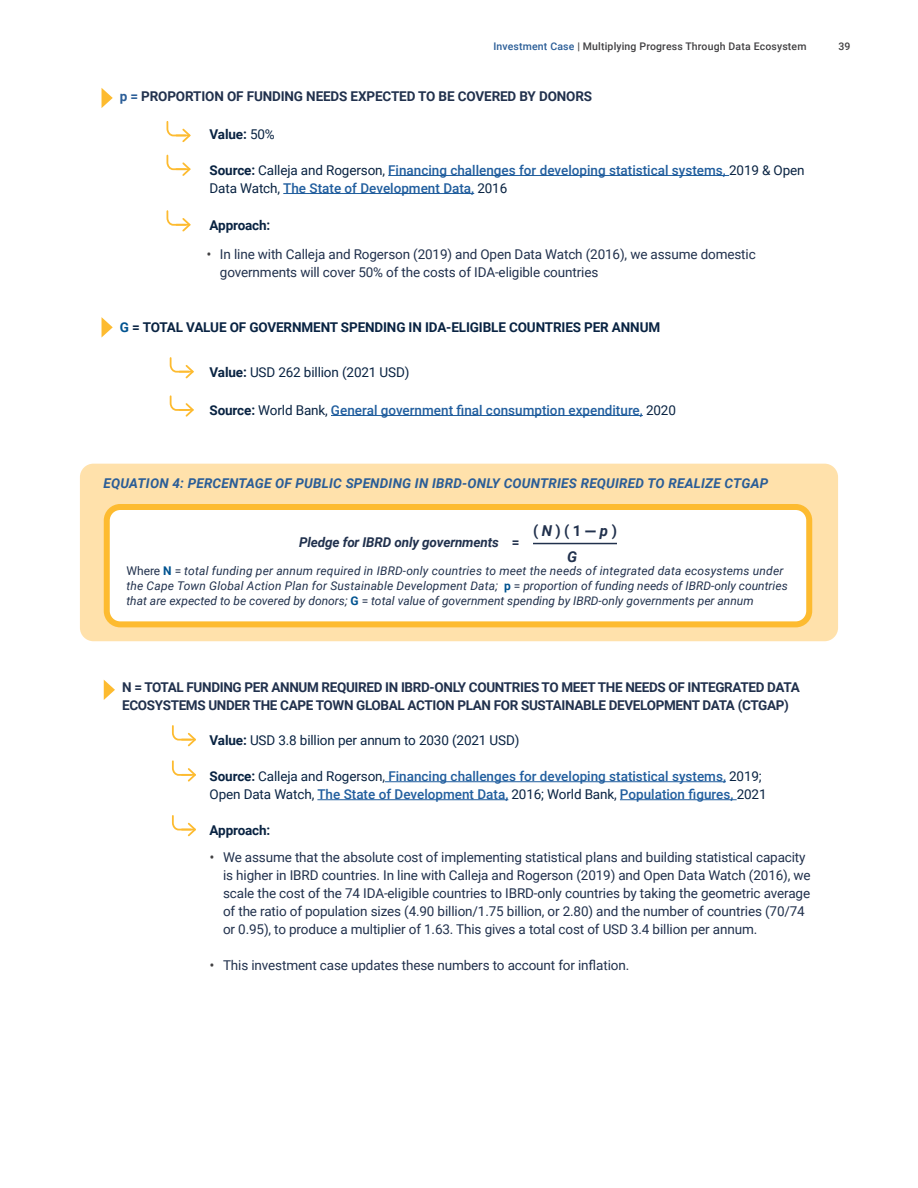
<style>
.page{position:relative;width:918px;height:1188px;background:#fff}
.page>*{position:absolute;margin:0;border:0;box-sizing:border-box;transform-origin:0 0}
.t1{font:700 15px/25.5px "Roboto";color:#21314d;text-align:center}
.t2{font:13.5px/18px "Roboto";letter-spacing:-.01em;color:#21314d}
.t3{font:500 13.5px/18px "Roboto";color:#215e9e}
.t4{font:700 13.5px/18px "Roboto";letter-spacing:-.025em;color:#21314d}
.t5{font:700 13.5px "Roboto";letter-spacing:-.01em;color:#092342}
.t6{font:italic 700 13.5px "Roboto";letter-spacing:.015em;color:#2a5d97}
.t7{font:13.5px "Roboto";letter-spacing:-.01em;color:#092342}
.t8{font:italic 700 13.5px "Roboto";letter-spacing:-.01em;color:#21314d}
.t9{font:italic 12px/15px "Roboto";letter-spacing:.01em;color:#21314d}
.t10{font:500 10.5px "Roboto";letter-spacing:.015em;color:#414042}
.s1{color:#2a5d97}
.s2{font-weight:400}
.s3{font-weight:700;color:#092342}
.s4{font-weight:400;color:#092342}
.s5{font-family:"Open Sans";color:#414042}
.s6{color:#005390}
.s7{font-weight:700}
.s8{font-style:italic}
.s9{font-family:"Urbane";font-weight:600}
.s10{font-style:normal}
.s11{font-weight:700;font-style:normal;color:#005390}
</style>
<div class="page">
<div style="left:80px;top:464px;width:758px;height:177px;background:#ffe1ab;border-radius:14px"></div>
<div style="left:107px;top:507px;width:702px;height:117px;background:#fff;border-radius:14px"></div>
<div style="left:104px;top:504px;width:708px;height:123px;border:6px solid #fdbb30;border-radius:14px"></div>
<hr style="left:388px;top:175px;width:341px;height:1px;background:#215e9e">
<hr style="left:283px;top:193px;width:191px;height:1px;background:#215e9e">
<hr style="left:331px;top:415px;width:312px;height:1px;background:#215e9e">
<hr style="left:533px;top:543px;width:84px;height:1px;background:#21314d">
<hr style="left:385px;top:781px;width:341px;height:1px;background:#215e9e">
<hr style="left:317px;top:799px;width:191px;height:1px;background:#215e9e">
<hr style="left:620px;top:799px;width:117px;height:1px;background:#215e9e">
<svg style="left:102px;top:88px;width:11px;height:20px"></svg>
<svg style="left:102px;top:317px;width:11px;height:20px"></svg>
<svg style="left:104px;top:680px;width:11px;height:20px"></svg>
<svg style="left:166px;top:121px;width:25px;height:22px"></svg>
<svg style="left:166px;top:154px;width:25px;height:22px"></svg>
<svg style="left:166px;top:210px;width:25px;height:22px"></svg>
<svg style="left:169px;top:357px;width:25px;height:22px"></svg>
<svg style="left:169px;top:395px;width:25px;height:22px"></svg>
<svg style="left:172px;top:725px;width:24px;height:22px"></svg>
<svg style="left:172px;top:760px;width:24px;height:22px"></svg>
<svg style="left:172px;top:815px;width:24px;height:22px"></svg>
<p class="t10" style="left:493px;top:39px;width:315px"><span class="s1">Investment Case</span> | Multiplying Progress Through Data Ecosystem</p>
<p class="t10" style="left:838px;top:39px;width:14px">39</p>
<p class="t4" style="left:120px;top:87px;width:474px"><span class="s1">p =</span> PROPORTION OF FUNDING NEEDS EXPECTED TO BE COVERED BY DONORS</p>
<p class="t5" style="left:210px;top:124px;width:67px">Value: <span class="s2">50%</span></p>
<p class="t3" style="left:210px;top:160px;width:597px"><span class="s3">Source:</span> <span class="s4">Calleja and Rogerson,</span> Financing challenges for developing statistical systems, <span class="s4">2019 &amp; Open<br>Data Watch,</span> The State of Development Data, <span class="s4">2016</span></p>
<p class="t5" style="left:210px;top:216px;width:62px">Approach:</p>
<p class="t2" style="left:220px;top:245px;width:537px;text-indent:-14px"><span class="s5">•</span> In line with Calleja and Rogerson (2019) and Open Data Watch (2016), we assume domestic governments will cover 50% of the costs of IDA-eligible countries</p>
<p class="t5" style="left:120px;top:318px;width:542px"><span class="s6">G</span> = TOTAL VALUE OF GOVERNMENT SPENDING IN IDA-ELIGIBLE COUNTRIES PER ANNUM</p>
<p class="t7" style="left:210px;top:363px;width:201px"><span class="s7">Value:</span> USD 262 billion (2021 USD)</p>
<p class="t3" style="left:210px;top:400px;width:468px"><span class="s3">Source:</span> <span class="s4">World Bank,</span> General government final consumption expenditure, <span class="s4">2020</span></p>
<p class="t6" style="left:104px;top:474px;width:666px">EQUATION 4: PERCENTAGE OF PUBLIC SPENDING IN IBRD-ONLY COUNTRIES REQUIRED TO REALIZE CTGAP</p>
<p class="t1" style="left:533px;top:517px;width:85px">( <span class="s8">N</span> ) ( 1 <span class="s9">—</span><span class="s8">p</span> )<br><span class="s8">G</span></p>
<p class="t9" style="left:126px;top:563px;width:663px"><span class="s10">Where</span> <span class="s11">N</span> <span class="s10">=</span> total funding per annum required in IBRD-only countries to meet the needs of integrated data ecosystems under the Cape Town Global Action Plan for Sustainable Development Data; <span class="s11">p</span> <span class="s10">=</span> proportion of funding needs of IBRD-only countries that are expected to be covered by donors; <span class="s11">G</span> <span class="s10">=</span> total value of government spending by IBRD-only governments per annum</p>
<p class="t8" style="left:299px;top:532px;width:222px">Pledge for IBRD only governments <span class="s10">=</span></p>
<p class="t4" style="left:122px;top:678px;width:679px">N = TOTAL FUNDING PER ANNUM REQUIRED IN IBRD-ONLY COUNTRIES TO MEET THE NEEDS OF INTEGRATED DATA<br>ECOSYSTEMS UNDER THE CAPE TOWN GLOBAL ACTION PLAN FOR SUSTAINABLE DEVELOPMENT DATA (CTGAP)</p>
<p class="t7" style="left:210px;top:730px;width:311px"><span class="s7">Value:</span> USD 3.8 billion per annum to 2030 (2021 USD)</p>
<p class="t3" style="left:210px;top:766px;width:559px"><span class="s3">Source:</span> <span class="s4">Calleja and Rogerson,</span> Financing challenges for developing statistical systems, <span class="s4">2019;<br>Open Data Watch,</span> The State of Development Data, <span class="s4">2016; World Bank,</span> Population figures, <span class="s4">2021</span></p>
<p class="t5" style="left:210px;top:820px;width:62px">Approach:</p>
<p class="t2" style="left:223px;top:848px;width:589px;text-indent:-14px"><span class="s5">•</span> We assume that the absolute cost of implementing statistical plans and building statistical capacity is higher in IBRD countries. In line with Calleja and Rogerson (2019) and Open Data Watch (2016), we scale the cost of the 74 IDA-eligible countries to IBRD-only countries by taking the geometric average of the ratio of population sizes (4.90 billion/1.75 billion, or 2.80) and the number of countries (70/74 or 0.95), to produce a multiplier of 1.63. This gives a total cost of USD 3.4 billion per annum.</p>
<p class="t2" style="left:210px;top:956px;width:421px"><span class="s5">•</span> This investment case updates these numbers to account for inflation.</p>
</div>
